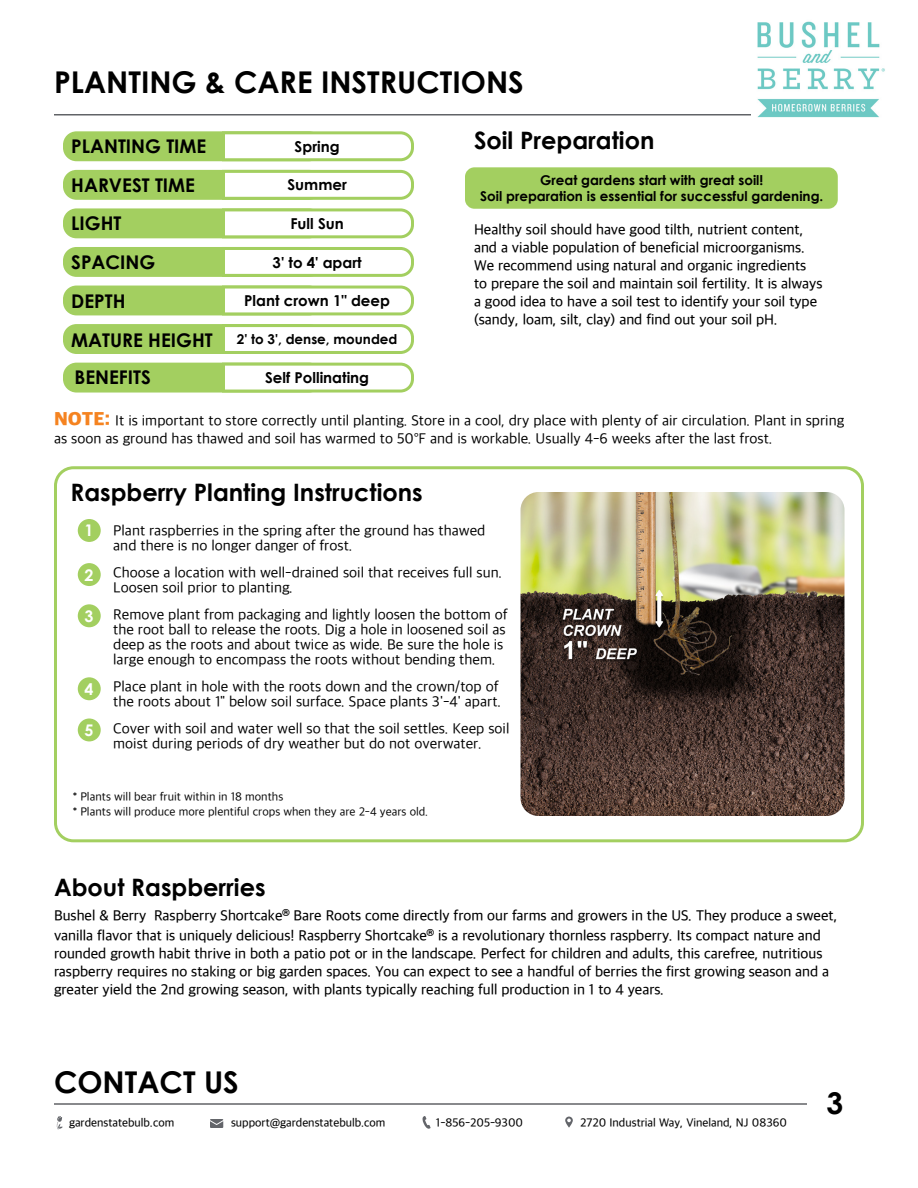
<style>
.page{position:relative;width:918px;height:1188px;background:#fff}
.page>*{position:absolute;margin:0;border:0;box-sizing:border-box;transform-origin:0 0}
.t1{font:700 30px "Century Gothic";color:#000}
.t2{font:700 24px "Century Gothic";color:#000}
.t3{font:700 18.9px/36.9px "Century Gothic";color:#000}
.t4{font:700 16.05px "Century Gothic";color:#fff}
.t5{font:500 15px/18px "Apple SD Gothic Neo";color:#000}
.t6{font:15px/15px "Apple SD Gothic Neo";color:#000}
.t7{font:700 15px "Century Gothic";color:#000}
.t8{font:700 13.5px/16.2px "Century Gothic";color:#000;text-align:center}
.t9{font:12px "Apple SD Gothic Neo";color:#000}
.t10{font:500 12px "Apple SD Gothic Neo";color:#000}
.s1{font-weight:800;font-size:19.5px;color:#f58320}
</style>
<div class="page">
<hr style="left:54px;top:114px;width:753px;height:2px;background:#616367">
<div style="left:63px;top:131px;width:259px;height:30px;background:#a3cf60;border-radius:13px"></div>
<div style="left:54px;top:466px;width:810px;height:376px;border:3px solid #a3cf60;border-radius:18px"></div>
<div style="left:465px;top:167px;width:373px;height:42px;background:#a3cf60;border-radius:9px"></div>
<div style="left:63px;top:208px;width:259px;height:30px;background:#a3cf60;border-radius:13px"></div>
<div style="left:63px;top:286px;width:259px;height:29px;background:#a3cf60;border-radius:13px"></div>
<div style="left:63px;top:170px;width:259px;height:30px;background:#a3cf60;border-radius:13px"></div>
<div style="left:63px;top:247px;width:259px;height:30px;background:#a3cf60;border-radius:13px"></div>
<div style="left:63px;top:324px;width:259px;height:30px;background:#a3cf60;border-radius:13px"></div>
<div style="left:63px;top:363px;width:259px;height:30px;background:#a3cf60;border-radius:13px"></div>
<svg style="left:220px;top:131px;width:194px;height:69px"></svg>
<svg style="left:220px;top:208px;width:194px;height:69px"></svg>
<svg style="left:220px;top:285px;width:194px;height:31px"></svg>
<svg style="left:220px;top:324px;width:194px;height:30px"></svg>
<svg style="left:220px;top:362px;width:194px;height:31px"></svg>
<hr style="left:54px;top:1103px;width:753px;height:2px;background:#616367">
<svg style="left:56px;top:1116px;width:7px;height:14px"></svg>
<svg style="left:210px;top:1119px;width:13px;height:9px"></svg>
<svg style="left:423px;top:1116px;width:8px;height:13px"></svg>
<svg style="left:565px;top:1117px;width:8px;height:11px"></svg>
<img style="left:752px;top:21px;width:133px;height:97px">
<div style="left:78px;top:519px;width:23px;height:23px;background:#a3cf60;border-radius:50%"></div>
<div style="left:78px;top:563px;width:23px;height:23px;background:#a3cf60;border-radius:50%"></div>
<div style="left:78px;top:604px;width:23px;height:23px;background:#a3cf60;border-radius:50%"></div>
<div style="left:78px;top:677px;width:23px;height:23px;background:#a3cf60;border-radius:50%"></div>
<div style="left:78px;top:718px;width:23px;height:23px;background:#a3cf60;border-radius:50%"></div>
<img style="left:520px;top:492px;width:324px;height:324px">
<h1 class="t1" style="left:54px;top:59px;width:471px">PLANTING &amp; CARE INSTRUCTIONS</h1>
<p class="t3" style="left:71px;top:127px;width:137px">PLANTING TIME</p>
<p class="t7" style="left:295px;top:135px;width:46px">Spring</p>
<h2 class="t2" style="left:474px;top:122px;width:182px">Soil Preparation</h2>
<p class="t3" style="left:71px;top:166px;width:125px">HARVEST TIME</p>
<p class="t7" style="left:287px;top:174px;width:61px">Summer</p>
<p class="t8" style="left:480px;top:171px;width:345px">Great gardens start with great soil!<br>Soil preparation is essential for successful gardening.</p>
<p class="t3" style="left:71px;top:204px;width:52px">LIGHT</p>
<p class="t3" style="left:71px;top:243px;width:86px">SPACING</p>
<p class="t3" style="left:71px;top:281px;width:56px">DEPTH</p>
<p class="t7" style="left:290px;top:212px;width:55px">Full Sun</p>
<p class="t7" style="left:273px;top:251px;width:91px">3' to 4' apart</p>
<p class="t7" style="left:244px;top:289px;width:147px">Plant crown 1" deep</p>
<p class="t5" style="left:474px;top:222px;width:350px">Healthy soil should have good tilth, nutrient content, and a viable population of beneficial microorganisms.<br>We recommend using natural and organic ingredients to prepare the soil and maintain soil fertility. It is always a good idea to have a soil test to identify your soil type (sandy, loam, silt, clay) and find out your soil pH.</p>
<p class="t3" style="left:71px;top:321px;width:143px">MATURE HEIGHT<br>BENEFITS</p>
<p class="t8" style="left:237px;top:330px;width:162px">2' to 3', dense, mounded</p>
<p class="t7" style="left:265px;top:366px;width:106px">Self Pollinating</p>
<p class="t6" style="left:54px;top:412px;width:792px;line-height:18px"><span class="s1">NOTE:</span> It is important to store correctly until planting. Store in a cool, dry place with plenty of air circulation. Plant in spring as soon as ground has thawed and soil has warmed to 50°F and is workable. Usually 4-6 weeks after the last frost.</p>
<p class="t2" style="left:70px;top:474px;width:354px">Raspberry Planting Instructions</p>
<p class="t4" style="left:85px;top:518px;width:10px">1</p>
<p class="t4" style="left:85px;top:563px;width:10px">2</p>
<p class="t4" style="left:85px;top:604px;width:10px">3</p>
<p class="t4" style="left:85px;top:677px;width:10px">4</p>
<p class="t4" style="left:85px;top:718px;width:10px">5</p>
<p class="t6" style="left:113px;top:524px;width:374px">Plant raspberries in the spring after the ground has thawed and there is no longer danger of frost.</p>
<p class="t6" style="left:113px;top:566px;width:390px">Choose a location with well-drained soil that receives full sun.<br>Loosen soil prior to planting.</p>
<p class="t6" style="left:113px;top:608px;width:396px">Remove plant from packaging and lightly loosen the bottom of the root ball to release the roots. Dig a hole in loosened soil as deep as the roots and about twice as wide. Be sure the hole is large enough to encompass the roots without bending them.</p>
<p class="t6" style="left:113px;top:680px;width:389px">Place plant in hole with the roots down and the crown/top of the roots about 1" below soil surface. Space plants 3'-4' apart.</p>
<p class="t6" style="left:113px;top:722px;width:398px">Cover with soil and water well so that the soil settles. Keep soil moist during periods of dry weather but do not overwater.</p>
<p class="t9" style="left:73px;top:790px;width:212px">* Plants will bear fruit within in 18 months</p>
<p class="t9" style="left:73px;top:805px;width:357px">* Plants will produce more plentiful crops when they are 2-4 years old.</p>
<p class="t2" style="left:54px;top:869px;width:213px">About Raspberries</p>
<p class="t5" style="left:54px;top:907px;width:785px;line-height:19.8px">Bushel &amp; Berry Raspberry Shortcake<sup>®</sup> Bare Roots come directly from our farms and growers in the US. They produce a sweet, vanilla flavor that is uniquely delicious! Raspberry Shortcake<sup>®</sup> is a revolutionary thornless raspberry. Its compact nature and</p>
<p class="t5" style="left:54px;top:946px;width:777px">rounded growth habit thrive in both a patio pot or in the landscape. Perfect for children and adults, this carefree, nutritious raspberry requires no staking or big garden spaces. You can expect to see a handful of berries the first growing season and a greater yield the 2nd growing season, with plants typically reaching full production in 1 to 4 years.</p>
<h1 class="t1" style="left:54px;top:1060px;width:186px">CONTACT US</h1>
<p class="t10" style="left:69px;top:1116px;width:107px">gardenstatebulb.com</p>
<p class="t10" style="left:231px;top:1116px;width:156px">support@gardenstatebulb.com</p>
<p class="t10" style="left:436px;top:1116px;width:89px">1-856-205-9300</p>
<p class="t10" style="left:580px;top:1116px;width:208px">2720 Industrial Way, Vineland, NJ 08360</p>
<h1 class="t1" style="left:826px;top:1080px;width:18px">3</h1>
</div>
